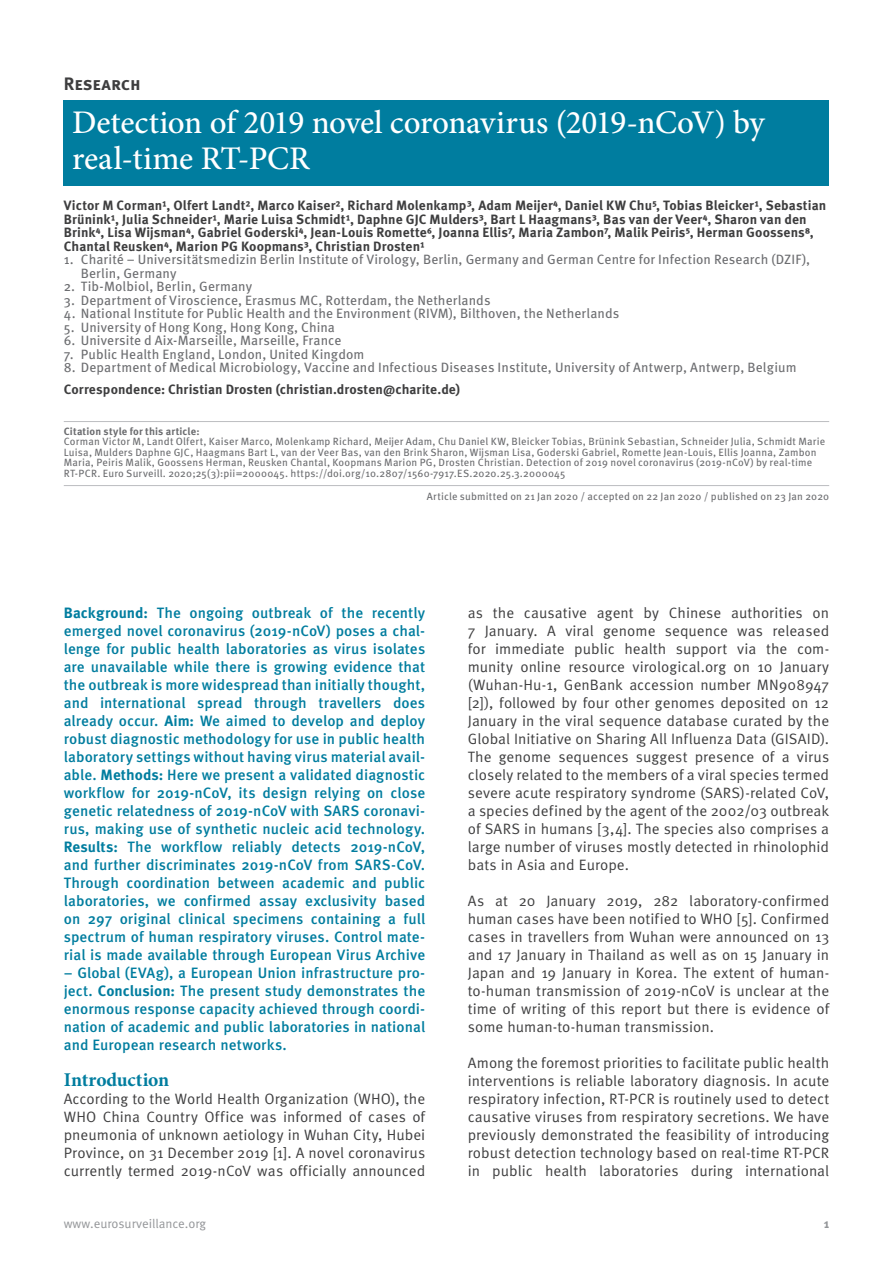
<style>
.page{position:relative;width:893px;height:1263px;background:#fff}
.page>*{position:absolute;margin:0;border:0;box-sizing:border-box;transform-origin:0 0}
.t1{font:500 33px/36px "Minion Pro";letter-spacing:-.01em;color:#fff}
.t2{font:700 19.5px "Minion Pro";letter-spacing:-.005em;color:#007d9f}
.t3{font:700 18px "Meta Pro";letter-spacing:-.005em;color:#3e3e3f}
.t4{font:15px/18px "Meta Pro";color:#3e3e3f;text-align:justify}
.t5{font:500 15px/18px "Meta Pro";letter-spacing:.005em;color:#007d9f;text-align:justify}
.t6{font:13.5px/13.5px "Meta Pro";letter-spacing:.01em;color:#6c6d70}
.t7{font:700 13.5px/13.5px "Meta Pro";letter-spacing:.005em;color:#3e3e3f}
.t8{font:12.75px "Meta Pro";color:#939598}
.t9{font:700 12.75px "Meta Pro";color:#939598}
.t10{font:10.5px/10.5px "Meta Pro";letter-spacing:.015em;color:#6c6d70}
.t11{font:700 10.5px "Meta Pro";letter-spacing:.015em;color:#6c6d70}
.s1{font-weight:700}
</style>
<div class="page">
<hr style="left:64px;top:421px;width:765px;height:1px;background:#bcbdc0">
<hr style="left:64px;top:485px;width:765px;height:1px;background:#bcbdc0">
<div style="left:64px;top:100px;width:765px;height:86px;background:#007d9f"></div>
<p class="t3" style="left:64px;top:72px;width:79px">Research</p>
<h1 class="t1" style="left:72px;top:104px;width:694px">Detection of 2019 novel coronavirus (2019-nCoV) by real-time RT-PCR</h1>
<p class="t7" style="left:64px;top:199px;width:764px">Victor M Corman¹, Olfert Landt², Marco Kaiser², Richard Molenkamp³, Adam Meijer⁴, Daniel KW Chu⁵, Tobias Bleicker¹, Sebastian Brünink¹, Julia Schneider¹, Marie Luisa Schmidt¹, Daphne GJC Mulders³, Bart L Haagmans³, Bas van der Veer⁴, Sharon van den Brink⁴, Lisa Wijsman⁴, Gabriel Goderski⁴, Jean-Louis Romette⁶, Joanna Ellis⁷, Maria Zambon⁷, Malik Peiris⁵, Herman Goossens⁸, Chantal Reusken⁴, Marion PG Koopmans³, Christian Drosten¹</p>
<p class="t6" style="left:81px;top:253px;width:731px;text-indent:-17px">1. Charité – Universitätsmedizin Berlin Institute of Virology, Berlin, Germany and German Centre for Infection Research (DZIF),<br>Berlin, Germany</p>
<p class="t6" style="left:64px;top:280px;width:190px">2. Tib-Molbiol, Berlin, Germany</p>
<p class="t6" style="left:64px;top:294px;width:428px">3. Department of Viroscience, Erasmus MC, Rotterdam, the Netherlands</p>
<p class="t6" style="left:64px;top:307px;width:557px">4. National Institute for Public Health and the Environment (RIVM), Bilthoven, the Netherlands</p>
<p class="t6" style="left:64px;top:321px;width:273px">5. University of Hong Kong, Hong Kong, China</p>
<p class="t6" style="left:64px;top:334px;width:279px">6. Universite d Aix-Marseille, Marseille, France</p>
<p class="t6" style="left:64px;top:348px;width:302px">7. Public Health England, London, United Kingdom</p>
<p class="t6" style="left:64px;top:361px;width:734px">8. Department of Medical Microbiology, Vaccine and Infectious Diseases Institute, University of Antwerp, Antwerp, Belgium</p>
<p class="t7" style="left:64px;top:383px;width:398px">Correspondence: Christian Drosten (christian.drosten@charite.de)</p>
<p class="t11" style="left:64px;top:424px;width:137px">Citation style for this article:</p>
<p class="t10" style="left:64px;top:437px;width:763px">Corman Victor M, Landt Olfert, Kaiser Marco, Molenkamp Richard, Meijer Adam, Chu Daniel KW, Bleicker Tobias, Brünink Sebastian, Schneider Julia, Schmidt Marie Luisa, Mulders Daphne GJC, Haagmans Bart L, van der Veer Bas, van den Brink Sharon, Wijsman Lisa, Goderski Gabriel, Romette Jean-Louis, Ellis Joanna, Zambon Maria, Peiris Malik, Goossens Herman, Reusken Chantal, Koopmans Marion PG, Drosten Christian. Detection of 2019 novel coronavirus (2019-nCoV) by real-time RT-PCR. Euro Surveill. 2020;25(3):pii=2000045. https://doi.org/10.2807/1560-7917.ES.2020.25.3.2000045</p>
<p class="t10" style="left:427px;top:491px;width:404px">Article submitted on 21 Jan 2020 / accepted on 22 Jan 2020 / published on 23 Jan 2020</p>
<p class="t5" style="left:64px;top:604px;width:363px"><span class="s1">Background:</span> The ongoing outbreak of the recently emerged novel coronavirus (2019-nCoV) poses a chal&shy;lenge for public health laboratories as virus isolates are unavailable while there is growing evidence that the outbreak is more widespread than initially thought, and international spread through travellers does already occur. <span class="s1">Aim:</span> We aimed to develop and deploy robust diagnostic methodology for use in public health laboratory settings without having virus material avail&shy;able. <span class="s1">Methods:</span> Here we present a validated diagnostic workflow for 2019-nCoV, its design relying on close genetic relatedness of 2019-nCoV with SARS coronavi&shy;rus, making use of synthetic nucleic acid technology.<br><span class="s1">Results:</span> The workflow reliably detects 2019-nCoV, and further discriminates 2019-nCoV from SARS-CoV.<br>Through coordination between academic and public laboratories, we confirmed assay exclusivity based on 297 original clinical specimens containing a full spectrum of human respiratory viruses. Control mate&shy;rial is made available through European Virus Archive</p>
<p class="t5" style="left:64px;top:964px;width:363px">– Global (EVAg), a European Union infrastructure pro&shy;ject. <span class="s1">Conclusion:</span> The present study demonstrates the enormous response capacity achieved through coordi&shy;nation of academic and public laboratories in national and European research networks.</p>
<h2 class="t2" style="left:64px;top:1066px;width:107px">Introduction</h2>
<p class="t4" style="left:64px;top:1090px;width:363px">According to the World Health Organization (WHO), the WHO China Country Office was informed of cases of pneumonia of unknown aetiology in Wuhan City, Hubei Province, on 31 December 2019 [1]. A novel coronavirus currently termed 2019-nCoV was officially announced</p>
<p class="t4" style="left:468px;top:604px;width:363px">as the causative agent by Chinese authorities on 7 January. A viral genome sequence was released for immediate public health support via the com&shy;munity online resource virological.org on 10 January (Wuhan-Hu-1, GenBank accession number MN908947 [2]), followed by four other genomes deposited on 12<br>January in the viral sequence database curated by the Global Initiative on Sharing All Influenza Data (GISAID).<br>The genome sequences suggest presence of a virus closely related to the members of a viral species termed severe acute respiratory syndrome (SARS)-related CoV, a species defined by the agent of the 2002/03 outbreak of SARS in humans [3,4]. The species also comprises a large number of viruses mostly detected in rhinolophid bats in Asia and Europe.</p>
<p class="t4" style="left:468px;top:892px;width:363px">As at 20 January 2019, 282 laboratory-confirmed human cases have been notified to WHO [5]. Confirmed cases in travellers from Wuhan were announced on 13 and 17 January in Thailand as well as on 15 January in Japan and 19 January in Korea. The extent of human&shy;to-human transmission of 2019-nCoV is unclear at the time of writing of this report but there is evidence of some human-to-human transmission.</p>
<p class="t4" style="left:468px;top:1054px;width:363px">Among the foremost priorities to facilitate public health interventions is reliable laboratory diagnosis. In acute respiratory infection, RT-PCR is routinely used to detect causative viruses from respiratory secretions. We have previously demonstrated the feasibility of introducing robust detection technology based on real-time RT-PCR in public health laboratories during international</p>
<p class="t8" style="left:64px;top:1215px;width:144px">www.eurosurveillance.org</p>
<p class="t9" style="left:824px;top:1215px;width:7px">1</p>
</div>
